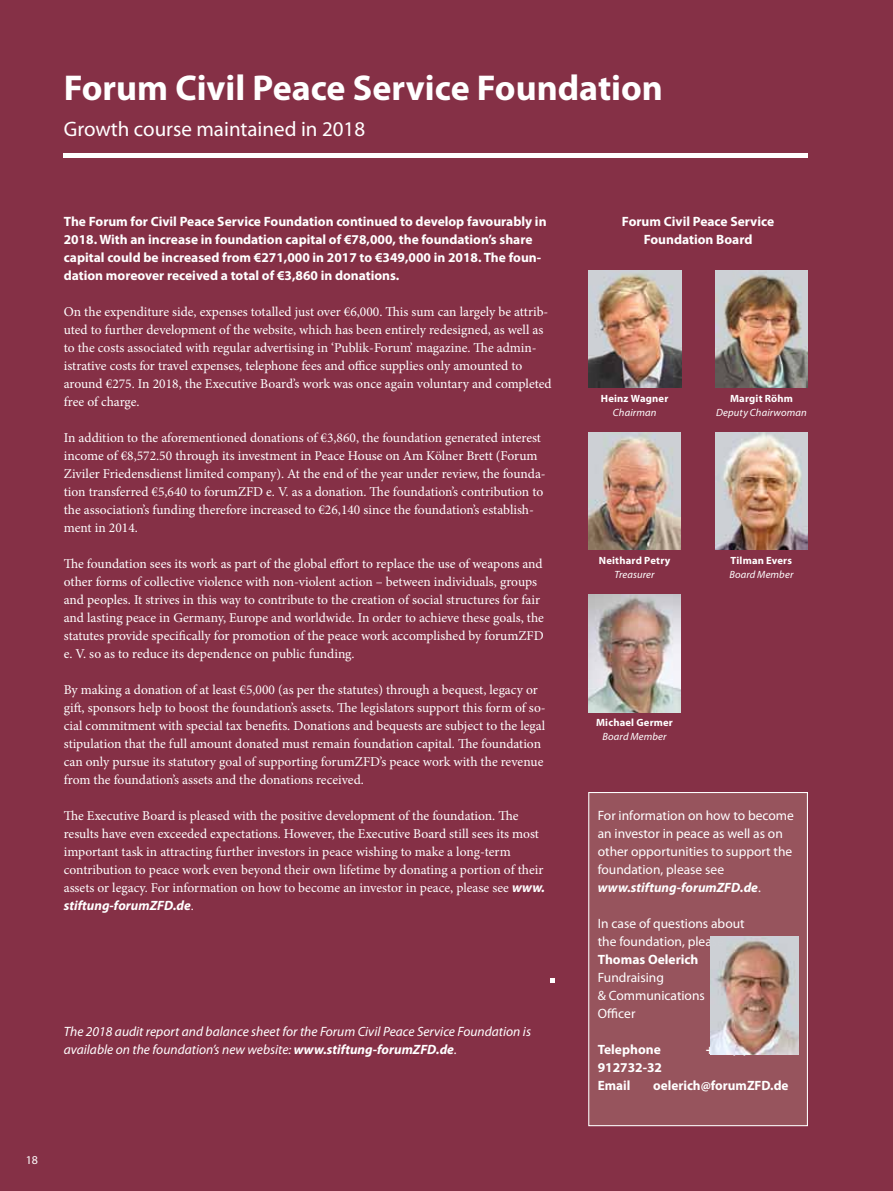
<style>
.page{position:relative;width:893px;height:1191px;background:#853046}
.page>*{position:absolute;margin:0;border:0;box-sizing:border-box;transform-origin:0 0}
.t1{font:700 36px "Myriad Pro";color:#fff}
.t2{font:21px "Myriad Pro";color:#fff}
.t3{font:13.5px/18px "Minion Pro";color:#fff}
.t4{font:700 13.5px/18px "Myriad Pro";color:#fff;text-align:justify}
.t5{font:13.5px/18px "Myriad Pro";color:#fff}
.t6{font:italic 13.5px/18px "Myriad Pro";color:#fff}
.t7{font:italic 700 13.5px "Myriad Pro";color:#fff}
.t8{font:12px "Myriad Pro";color:#fff}
.t9{font:700 10.5px "Myriad Pro";letter-spacing:.015em;color:#fff}
.t10{font:italic 10.5px "Myriad Pro";letter-spacing:.01em;color:#fff}
.s1{font-family:"Myriad Pro";font-weight:700;font-style:italic}
.s2{font-family:"Minion Pro";font-weight:400;font-style:normal}
.s3{font-weight:700}
.s4{font-weight:700;font-style:italic}
</style>
<div class="page">
<div style="left:589px;top:792px;width:218px;height:333px;background:#97545d"></div>
<div style="left:588px;top:792px;width:220px;height:334px;border:1px solid #fff"></div>
<img style="left:588px;top:270px;width:93px;height:118px">
<img style="left:715px;top:432px;width:93px;height:118px">
<img style="left:715px;top:270px;width:93px;height:118px">
<img style="left:588px;top:432px;width:93px;height:118px">
<img style="left:711px;top:936px;width:87px;height:118px">
<hr style="left:64px;top:154px;width:744px;height:4px;background:#fff">
<svg style="left:550px;top:978px;width:4px;height:4px"></svg>
<img style="left:588px;top:594px;width:93px;height:118px">
<h1 class="t1" style="left:64px;top:64px;width:601px">Forum Civil Peace Service Foundation</h1>
<h2 class="t2" style="left:64px;top:116px;width:303px">Growth course maintained in 2018</h2>
<p class="t4" style="left:64px;top:212px;width:484px;text-align:left">The Forum for Civil Peace Service Foundation continued to develop favourably in 2018. With an increase in foundation capital of €78,000, the foundation’s share capital could be increased from €271,000 in 2017 to €349,000 in 2018. The foun&shy;dation moreover received a total of €3,860 in donations.</p>
<p class="t3" style="left:64px;top:303px;width:489px">On the expenditure side, expenses totalled just over €6,000. This sum can largely be attrib&shy;uted to further development of the website, which has been entirely redesigned, as well as to the costs associated with regular advertising in ‘Publik-Forum’ magazine. The admin&shy;istrative costs for travel expenses, telephone fees and office supplies only amounted to around €275. In 2018, the Executive Board’s work was once again voluntary and completed free of charge.</p>
<p class="t3" style="left:64px;top:429px;width:483px">In addition to the aforementioned donations of €3,860, the foundation generated interest income of €8,572.50 through its investment in Peace House on Am Kölner Brett (Forum Ziviler Friedensdienst limited company). At the end of the year under review, the founda&shy;tion transferred €5,640 to forumZFD e. V. as a donation. The foundation’s contribution to the association’s funding therefore increased to €26,140 since the foundation’s establish&shy;ment in 2014.</p>
<p class="t3" style="left:64px;top:554px;width:482px">The foundation sees its work as part of the global effort to replace the use of weapons and other forms of collective violence with non-violent action – between individuals, groups and peoples. It strives in this way to contribute to the creation of social structures for fair and lasting peace in Germany, Europe and worldwide. In order to achieve these goals, the statutes provide specifically for promotion of the peace work accomplished by forumZFD e. V. so as to reduce its dependence on public funding.</p>
<p class="t3" style="left:64px;top:680px;width:483px">By making a donation of at least €5,000 (as per the statutes) through a bequest, legacy or gift, sponsors help to boost the foundation’s assets. The legislators support this form of so&shy;cial commitment with special tax benefits. Donations and bequests are subject to the legal stipulation that the full amount donated must remain foundation capital. The foundation can only pursue its statutory goal of supporting forumZFD’s peace work with the revenue from the foundation’s assets and the donations received.</p>
<p class="t3" style="left:64px;top:806px;width:483px">The Executive Board is pleased with the positive development of the foundation. The results have even exceeded expectations. However, the Executive Board still sees its most important task in attracting further investors in peace wishing to make a long-term contribution to peace work even beyond their own lifetime by donating a portion of their assets or legacy. For information on how to become an investor in peace, please see <span class="s1">www.</span></p>
<p class="t7" style="left:64px;top:896px;width:132px">stiftung-forumZFD.de<span class="s2">.</span></p>
<p class="t6" style="left:64px;top:1022px;width:469px">The 2018 audit report and balance sheet for the Forum Civil Peace Service Foundation is available on the foundation’s new website: <span class="s3">www.stiftung-forumZFD.de</span>.</p>
<p class="t8" style="left:26px;top:1152px;width:14px">18</p>
<p class="t4" style="left:622px;top:212px;width:154px;text-align:center">Forum Civil Peace Service<br>Foundation Board</p>
<p class="t9" style="left:601px;top:392px;width:69px">Heinz Wagner</p>
<p class="t10" style="left:613px;top:406px;width:45px">Chairman</p>
<p class="t9" style="left:730px;top:392px;width:64px">Margit Röhm</p>
<p class="t10" style="left:716px;top:406px;width:92px">Deputy Chairwoman</p>
<p class="t9" style="left:599px;top:554px;width:73px">Neithard Petry</p>
<p class="t10" style="left:615px;top:568px;width:41px">Treasurer</p>
<p class="t9" style="left:731px;top:554px;width:63px">Tilman Evers</p>
<p class="t10" style="left:729px;top:568px;width:65px">Board Member</p>
<p class="t9" style="left:596px;top:716px;width:78px">Michael Germer</p>
<p class="t10" style="left:603px;top:730px;width:65px">Board Member</p>
<p class="t5" style="left:598px;top:806px;width:198px">For information on how to become an investor in peace as well as on other opportunities to support the foundation, please see <span class="s4">www.stiftung-forumZFD.de</span>.</p>
<p class="t5" style="left:598px;top:914px;width:176px">In case of questions about<br>the foundation, please contact:</p>
<p class="t4" style="left:598px;top:950px;width:102px">Thomas Oelerich</p>
<p class="t5" style="left:598px;top:968px;width:109px">Fundraising<br>&amp; Communications<br>Officer</p>
<p class="t4" style="left:598px;top:1040px;width:66px">Telephone 912732-32<br>Email</p>
<p class="t4" style="left:653px;top:1076px;width:137px">oelerich@forumZFD.de</p>
</div>
